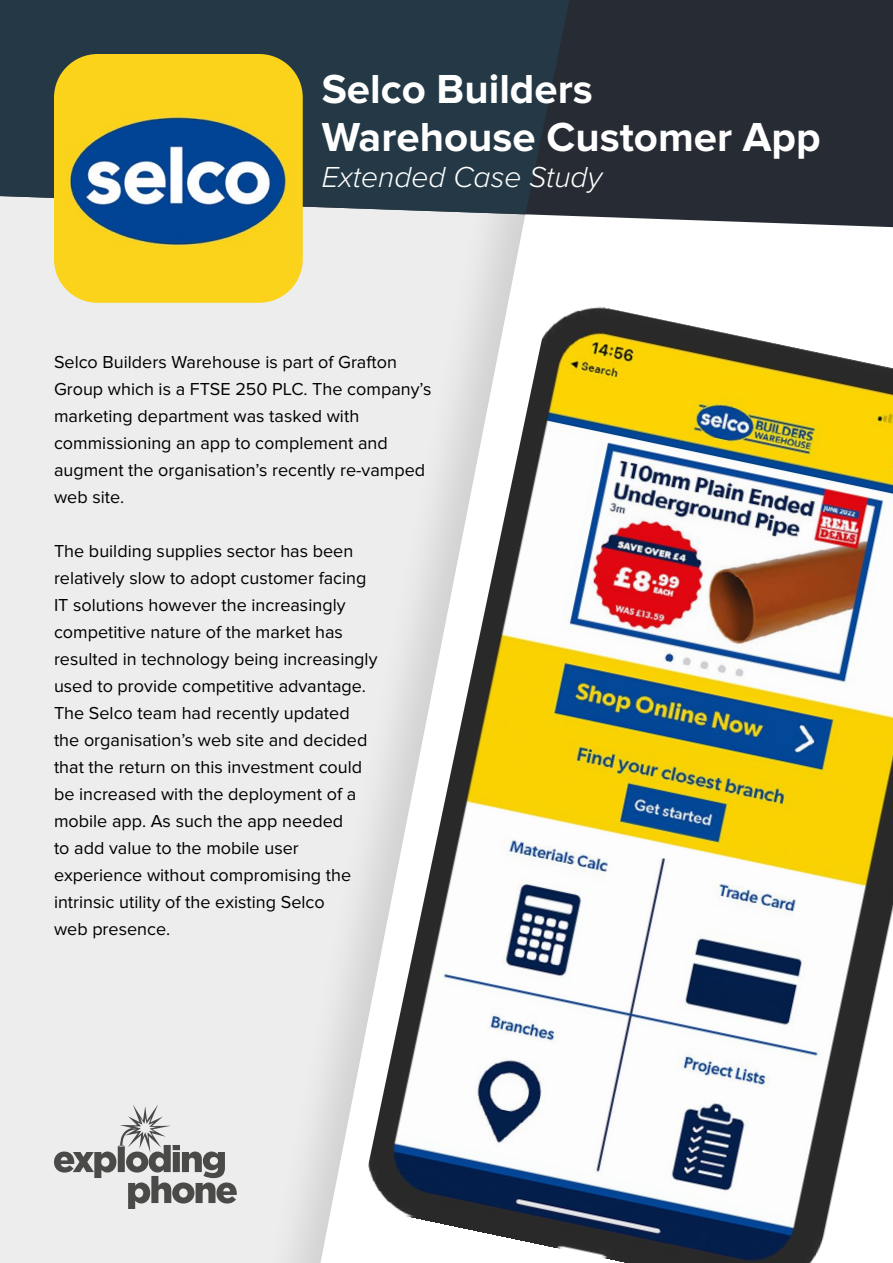
<style>
.page{position:relative;width:893px;height:1263px;background:#fff}
.page>*{position:absolute;margin:0;border:0;box-sizing:border-box;transform-origin:0 0}
.t1{font:700 42px/48px "Proxima Nova";color:#fff}
.t2{font:italic 300 30px "Proxima Nova";color:#fff}
.t3{font:18px/27px "Proxima Nova";color:#000}
</style>
<div class="page">
<div style="left:0;top:227px;width:523px;height:1036px;background:#ededed"></div>
<svg style="left:0;top:0;width:893px;height:227px;background:#363b42"></svg>
<svg style="left:0;top:0;width:569px;height:214px;background:#273b46"></svg>
<img style="left:54px;top:54px;width:249px;height:249px">
<svg style="left:54px;top:1104px;width:183px;height:105px;background:#c3c3c2"></svg>
<img style="left:359px;top:296px;width:534px;height:967px">
<h1 class="t1" style="left:322px;top:66px;width:500px">Selco Builders<br>Warehouse Customer App</h1>
<h2 class="t2" style="left:322px;top:160px;width:282px">Extended Case Study</h2>
<p class="t3" style="left:54px;top:349px;width:379px">Selco Builders Warehouse is part of Grafton Group which is a FTSE 250 PLC. The company’s marketing department was tasked with commissioning an app to complement and augment the organisation’s recently re-vamped web site.</p>
<p class="t3" style="left:54px;top:538px;width:325px">The building supplies sector has been relatively slow to adopt customer facing IT solutions however the increasingly competitive nature of the market has resulted in technology being increasingly used to provide competitive advantage.<br>The Selco team had recently updated the organisation’s web site and decided that the return on this investment could be increased with the deployment of a mobile app. As such the app needed<br>to add value to the mobile user experience without compromising the intrinsic utility of the existing Selco<br>web presence.</p>
</div>
